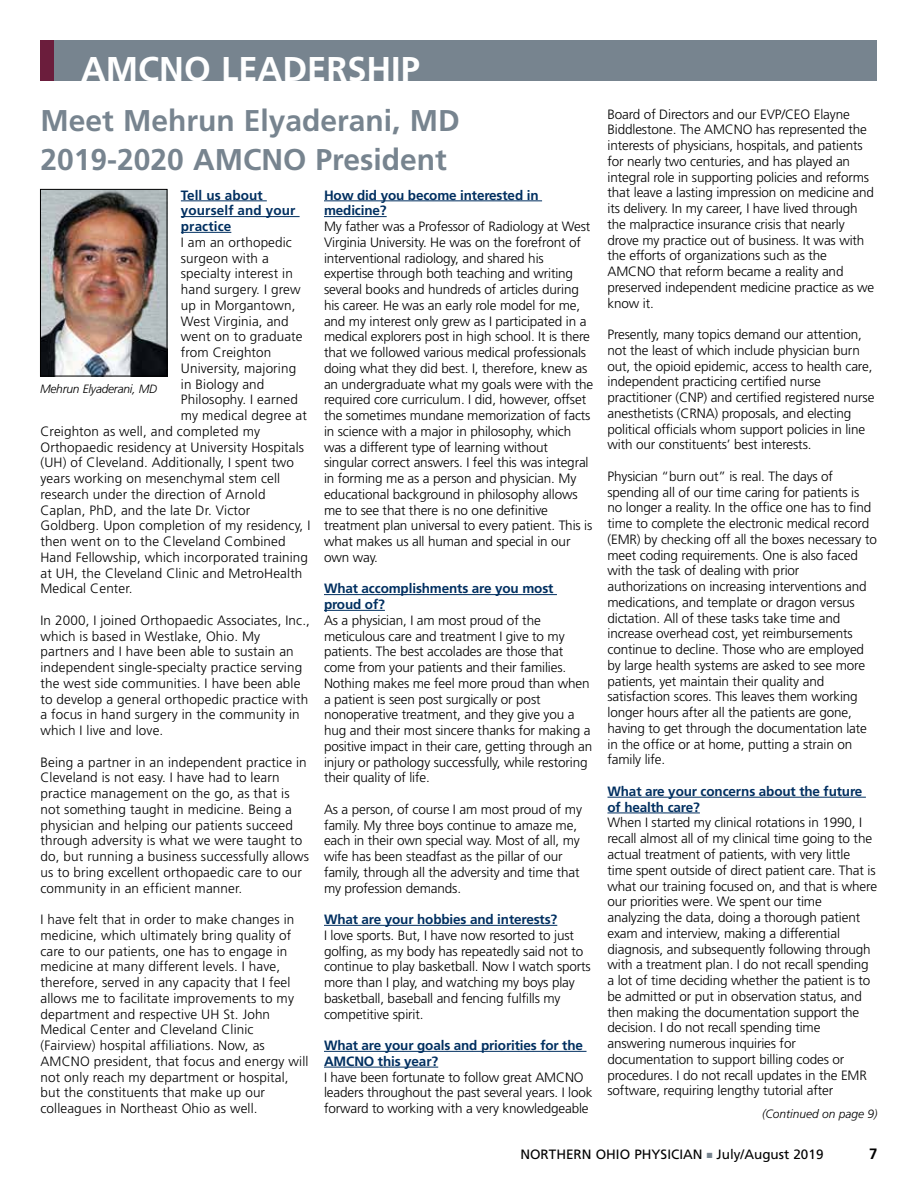
<style>
.page{position:relative;width:918px;height:1188px;background:#fff}
.page>*{position:absolute;margin:0;border:0;box-sizing:border-box;transform-origin:0 0}
.t1{font:700 34.35px "Frutiger";color:#fff}
.t2{font:700 30px/39px "Frutiger";color:#77848f}
.t3{font:700 15px "Frutiger";color:#000}
.t4{font:300 13.5px/15.8px "Frutiger";letter-spacing:-.01em;color:#000}
.t5{font:300 13.5px/15.8px "Frutiger";letter-spacing:.01em;color:#000}
.t6{font:700 13.5px/15.8px "Frutiger";letter-spacing:-.01em;color:#002f60}
.t7{font:13.5px "Frutiger";color:#000}
.t8{font:700 13.5px/15.8px "Frutiger";letter-spacing:.01em;color:#002f60}
.t9{font:italic 300 12px "Frutiger";letter-spacing:-.02em;color:#000}
.t10{font:italic 300 12px "Frutiger";color:#000}
.s1{color:#77848f}
</style>
<div class="page">
<div style="left:40px;top:40px;width:838px;height:41px;background:#77848f"></div>
<div style="left:40px;top:40px;width:14px;height:41px;background:#6b1d3c"></div>
<hr style="left:181px;top:201px;width:86px;height:1px;background:#002f60">
<hr style="left:181px;top:216px;width:119px;height:1px;background:#002f60">
<hr style="left:181px;top:232px;width:50px;height:1px;background:#002f60">
<hr style="left:324px;top:201px;width:218px;height:1px;background:#002f60">
<hr style="left:324px;top:216px;width:63px;height:1px;background:#002f60">
<hr style="left:324px;top:594px;width:233px;height:1px;background:#002f60">
<hr style="left:324px;top:610px;width:61px;height:1px;background:#002f60">
<hr style="left:324px;top:925px;width:233px;height:1px;background:#002f60">
<hr style="left:324px;top:1051px;width:263px;height:1px;background:#002f60">
<hr style="left:324px;top:1067px;width:114px;height:1px;background:#002f60">
<hr style="left:608px;top:797px;width:258px;height:1px;background:#002f60">
<hr style="left:608px;top:813px;width:92px;height:1px;background:#002f60">
<img style="left:42px;top:191px;width:123px;height:183px">
<div style="left:40px;top:189px;width:127px;height:187px;border:1px solid #000"></div>
<h1 class="t1" style="left:81px;top:49px;width:340px">AMCNO LEADERSHIP</h1>
<h2 class="t2" style="left:40px;top:101px;width:421px">Meet Mehrun Elyaderani, MD<br>2019-2020 AMCNO President</h2>
<p class="t8" style="left:181px;top:187px;width:116px">Tell us about yourself and your practice</p>
<p class="t5" style="left:181px;top:234px;width:113px">I am an orthopedic</p>
<p class="t5" style="left:181px;top:250px;width:90px">surgeon with a</p>
<p class="t5" style="left:181px;top:266px;width:113px">specialty interest in</p>
<p class="t5" style="left:181px;top:281px;width:121px">hand surgery. I grew</p>
<p class="t5" style="left:181px;top:297px;width:116px">up in Morgantown,</p>
<p class="t5" style="left:181px;top:313px;width:109px">West Virginia, and</p>
<p class="t5" style="left:181px;top:329px;width:123px">went on to graduate</p>
<p class="t5" style="left:181px;top:344px;width:92px">from Creighton</p>
<p class="t5" style="left:181px;top:360px;width:117px">University, majoring</p>
<p class="t5" style="left:181px;top:376px;width:85px">in Biology and</p>
<p class="t5" style="left:181px;top:392px;width:119px">Philosophy. I earned</p>
<p class="t5" style="left:181px;top:407px;width:128px">my medical degree at</p>
<p class="t5" style="left:40px;top:423px;width:221px">Creighton as well, and completed my</p>
<p class="t5" style="left:40px;top:439px;width:265px">Orthopaedic residency at University Hospitals</p>
<p class="t5" style="left:40px;top:455px;width:255px">(UH) of Cleveland. Additionally, I spent two</p>
<p class="t5" style="left:40px;top:471px;width:241px">years working on mesenchymal stem cell</p>
<p class="t5" style="left:40px;top:486px;width:227px">research under the direction of Arnold</p>
<p class="t5" style="left:40px;top:502px;width:211px">Caplan, PhD, and the late Dr. Victor</p>
<p class="t5" style="left:40px;top:518px;width:271px">Goldberg. Upon completion of my residency, I</p>
<p class="t5" style="left:40px;top:534px;width:247px">then went on to the Cleveland Combined</p>
<p class="t5" style="left:40px;top:549px;width:269px">Hand Fellowship, which incorporated training</p>
<p class="t5" style="left:40px;top:565px;width:263px">at UH, the Cleveland Clinic and MetroHealth</p>
<p class="t5" style="left:40px;top:581px;width:94px">Medical Center.</p>
<p class="t5" style="left:40px;top:612px;width:271px">In 2000, I joined Orthopaedic Associates, Inc., which is based in Westlake, Ohio. My partners and I have been able to sustain an independent single-specialty practice serving the west side communities. I have been able to develop a general orthopedic practice with a focus in hand surgery in the community in which I live and love.</p>
<p class="t5" style="left:40px;top:754px;width:270px">Being a partner in an independent practice in Cleveland is not easy. I have had to learn practice management on the go, as that is not something taught in medicine. Being a physician and helping our patients succeed through adversity is what we were taught to do, but running a business successfully allows us to bring excellent orthopaedic care to our community in an efficient manner.</p>
<p class="t5" style="left:40px;top:912px;width:269px">I have felt that in order to make changes in medicine, which ultimately bring quality of care to our patients, one has to engage in medicine at many different levels. I have, therefore, served in any capacity that I feel allows me to facilitate improvements to my department and respective UH St. John Medical Center and Cleveland Clinic (Fairview) hospital affiliations. Now, as AMCNO president, that focus and energy will not only reach my department or hospital, but the constituents that make up our colleagues in Northeast Ohio as well.</p>
<p class="t9" style="left:40px;top:382px;width:119px">Mehrun Elyaderani, MD</p>
<p class="t6" style="left:324px;top:187px;width:216px">How did you become interested in medicine?</p>
<p class="t4" style="left:324px;top:218px;width:271px">My father was a Professor of Radiology at West Virginia University. He was on the forefront of interventional radiology, and shared his expertise through both teaching and writing several books and hundreds of articles during his career. He was an early role model for me, and my interest only grew as I participated in a medical explorers post in high school. It is there that we followed various medical professionals doing what they did best. I, therefore, knew as an undergraduate what my goals were with the required core curriculum. I did, however, offset the sometimes mundane memorization of facts in science with a major in philosophy, which was a different type of learning without singular correct answers. I feel this was integral in forming me as a person and physician. My educational background in philosophy allows me to see that there is no one definitive treatment plan universal to every patient. This is what makes us all human and special in our own way.</p>
<p class="t6" style="left:324px;top:581px;width:231px">What accomplishments are you most proud of?</p>
<p class="t4" style="left:324px;top:612px;width:270px">As a physician, I am most proud of the meticulous care and treatment I give to my patients. The best accolades are those that come from your patients and their families.<br>Nothing makes me feel more proud than when a patient is seen post surgically or post nonoperative treatment, and they give you a hug and their most sincere thanks for making a positive impact in their care, getting through an injury or pathology successfully, while restoring their quality of life.</p>
<p class="t4" style="left:324px;top:801px;width:260px">As a person, of course I am most proud of my family. My three boys continue to amaze me, each in their own special way. Most of all, my wife has been steadfast as the pillar of our family, through all the adversity and time that my profession demands.</p>
<p class="t6" style="left:324px;top:911px;width:235px">What are your hobbies and interests?</p>
<p class="t4" style="left:324px;top:927px;width:268px">I love sports. But, I have now resorted to just golfing, as my body has repeatedly said not to continue to play basketball. Now I watch sports more than I play, and watching my boys play basketball, baseball and fencing fulfills my competitive spirit.</p>
<p class="t6" style="left:324px;top:1038px;width:261px">What are your goals and priorities for the<br>AMCNO this year?</p>
<p class="t4" style="left:324px;top:1069px;width:270px">I have been fortunate to follow great AMCNO leaders throughout the past several years. I look forward to working with a very knowledgeable</p>
<p class="t4" style="left:608px;top:106px;width:268px">Board of Directors and our EVP/CEO Elayne Biddlestone. The AMCNO has represented the interests of physicians, hospitals, and patients for nearly two centuries, and has played an integral role in supporting policies and reforms that leave a lasting impression on medicine and its delivery. In my career, I have lived through the malpractice insurance crisis that nearly drove my practice out of business. It was with the efforts of organizations such as the AMCNO that reform became a reality and preserved independent medicine practice as we know it.</p>
<p class="t4" style="left:608px;top:327px;width:268px">Presently, many topics demand our attention, not the least of which include physician burn out, the opioid epidemic, access to health care, independent practicing certified nurse practitioner (CNP) and certified registered nurse anesthetists (CRNA) proposals, and electing political officials whom support policies in line with our constituents’ best interests.</p>
<p class="t4" style="left:608px;top:468px;width:271px">Physician “burn out” is real. The days of spending all of our time caring for patients is no longer a reality. In the office one has to find time to complete the electronic medical record (EMR) by checking off all the boxes necessary to meet coding requirements. One is also faced with the task of dealing with prior authorizations on increasing interventions and medications, and template or dragon versus dictation. All of these tasks take time and increase overhead cost, yet reimbursements continue to decline. Those who are employed by large health systems are asked to see more patients, yet maintain their quality and satisfaction scores. This leaves them working longer hours after all the patients are gone, having to get through the documentation late in the office or at home, putting a strain on family life.</p>
<p class="t6" style="left:608px;top:783px;width:256px">What are your concerns about the future of health care?</p>
<p class="t4" style="left:608px;top:815px;width:271px">When I started my clinical rotations in 1990, I recall almost all of my clinical time going to the actual treatment of patients, with very little time spent outside of direct patient care. That is what our training focused on, and that is where our priorities were. We spent our time analyzing the data, doing a thorough patient exam and interview, making a differential diagnosis, and subsequently following through with a treatment plan. I do not recall spending a lot of time deciding whether the patient is to be admitted or put in observation status, and then making the documentation support the decision. I do not recall spending time answering numerous inquiries for documentation to support billing codes or procedures. I do not recall updates in the EMR software, requiring lengthy tutorial after</p>
<p class="t10" style="left:762px;top:1107px;width:117px">(Continued on page 9)</p>
<p class="t7" style="left:520px;top:1147px;width:305px">NORTHERN OHIO PHYSICIAN <span class="s1">■</span> July/August 2019</p>
<p class="t3" style="left:869px;top:1145px;width:10px">7</p>
</div>
